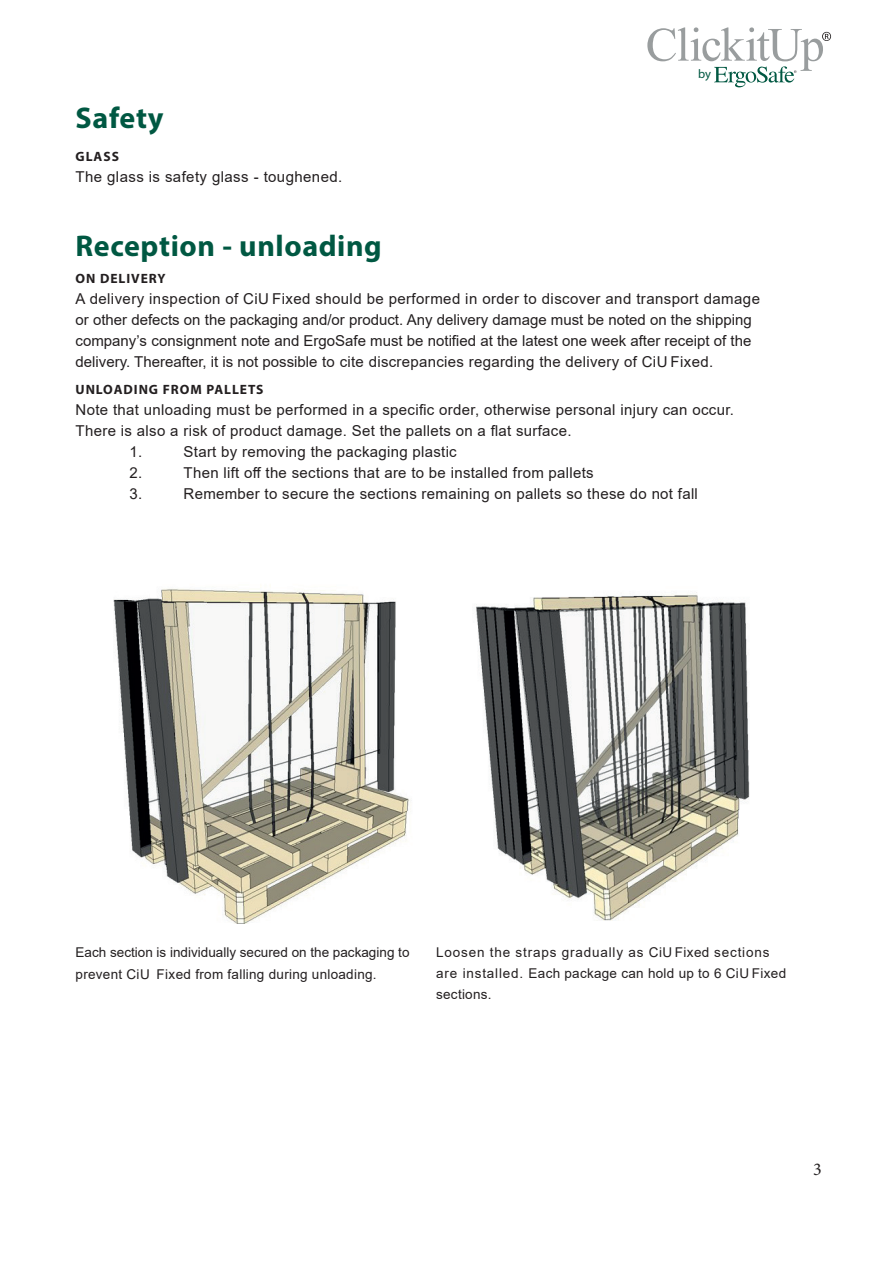
<style>
.page{position:relative;width:893px;height:1263px;background:#fff}
.page>*{position:absolute;margin:0;border:0;box-sizing:border-box;transform-origin:0 0}
.t1{font:700 30px "Myriad Pro";letter-spacing:.02em;color:#005842}
.t2{font:18px "Minion Pro";color:#231f20}
.t3{font:15px/21px "Arial";color:#231f20}
.t4{font:15px "Arial";letter-spacing:.02em;color:#231f20}
.t5{font:13.5px/21px "Arial";letter-spacing:.06em;color:#231f20}
.t6{font:13.5px/21.6px "Arial";color:#231f20}
.t7{font:700 13.5px "Myriad Pro";letter-spacing:.07em;color:#231f20}
.t8{font:12.6px "Myriad Pro";color:#005842}
</style>
<div class="page">
<svg style="left:647px;top:27px;width:184px;height:60px"></svg>
<img style="left:113px;top:588px;width:297px;height:335px">
<img style="left:476px;top:592px;width:274px;height:329px">
<h1 class="t1" style="left:76px;top:98px;width:89px">Safety</h1>
<p class="t7" style="left:76px;top:147px;width:45px">GLASS</p>
<p class="t4" style="left:76px;top:166px;width:268px">The glass is safety glass - toughened.</p>
<p class="t8" style="left:698px;top:66px;width:14px">by</p>
<h1 class="t1" style="left:76px;top:227px;width:308px">Reception - unloading</h1>
<p class="t7" style="left:76px;top:270px;width:92px">ON DELIVERY</p>
<p class="t3" style="left:76px;top:289px;width:686px">A delivery inspection of CiU Fixed should be performed in order to discover and transport damage or other defects on the packaging and/or product. Any delivery damage must be noted on the shipping company’s consignment note and ErgoSafe must be notified at the latest one week after receipt of the delivery. Thereafter, it is not possible to cite discrepancies regarding the delivery of CiU Fixed.</p>
<p class="t7" style="left:76px;top:381px;width:189px">UNLOADING FROM PALLETS</p>
<p class="t4" style="left:76px;top:400px;width:660px">Note that unloading must be performed in a specific order, otherwise personal injury can occur.</p>
<p class="t4" style="left:76px;top:421px;width:497px">There is also a risk of product damage. Set the pallets on a flat surface.</p>
<p class="t4" style="left:130px;top:442px;width:14px">1.</p>
<p class="t4" style="left:184px;top:442px;width:275px">Start by removing the packaging plastic</p>
<p class="t4" style="left:130px;top:463px;width:14px">2.</p>
<p class="t4" style="left:184px;top:463px;width:412px">Then lift off the sections that are to be installed from pallets</p>
<p class="t4" style="left:130px;top:484px;width:14px">3.</p>
<p class="t4" style="left:184px;top:484px;width:516px">Remember to secure the sections remaining on pallets so these do not fall</p>
<p class="t6" style="left:76px;top:941px;width:335px">Each section is individually secured on the packaging to prevent CiU Fixed from falling during unloading.</p>
<p class="t5" style="left:436px;top:942px;width:352px">Loosen the straps gradually as CiU Fixed sections are installed. Each package can hold up to 6 CiU Fixed sections.</p>
<p class="t2" style="left:813px;top:1157px;width:10px">3</p>
</div>
